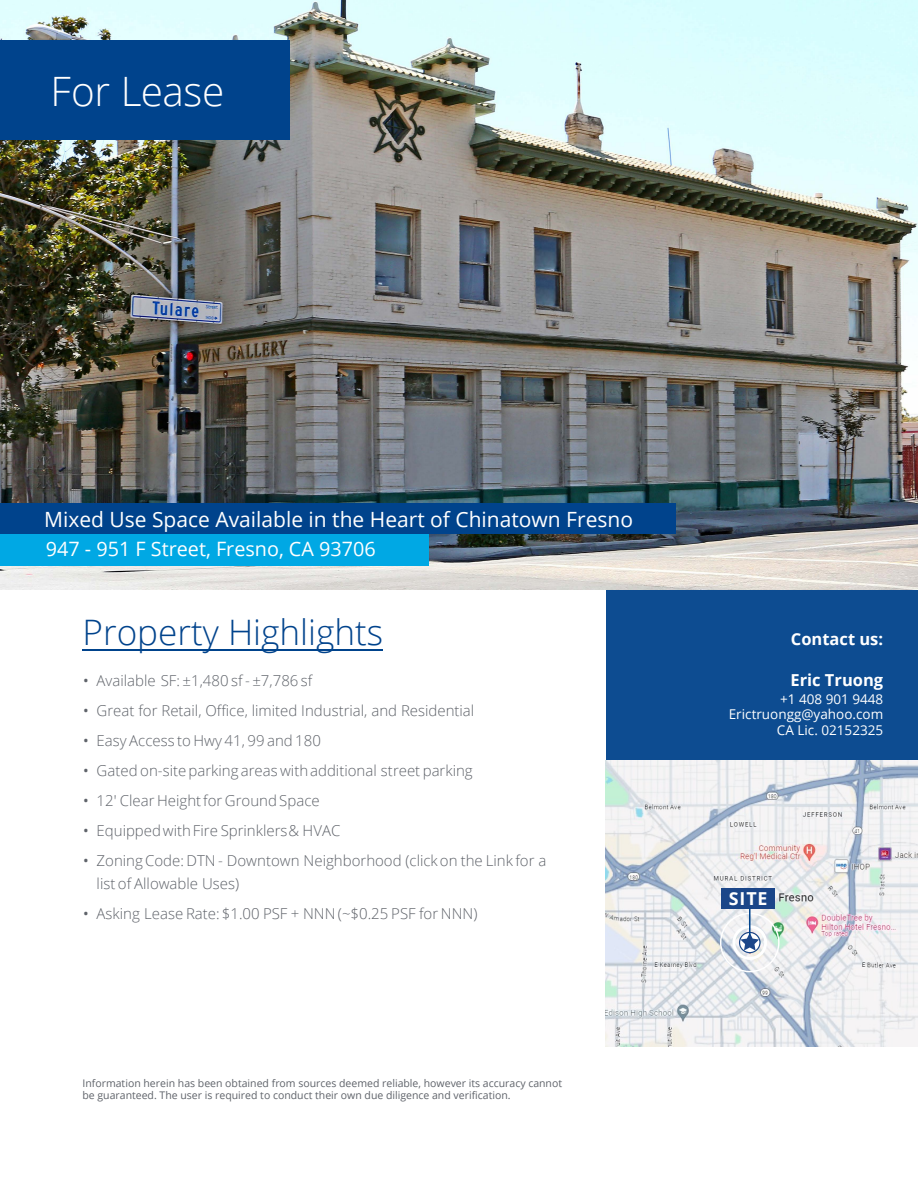
<style>
.page{position:relative;width:918px;height:1188px;background:#fff}
.page>*{position:absolute;margin:0;border:0;box-sizing:border-box;transform-origin:0 0}
.t1{font:300 40.5px "Open Sans";letter-spacing:-.01em;color:#fff}
.t2{font:300 35.1px "Open Sans";color:#00438c}
.t3{font:21px "Open Sans";color:#fff}
.t4{font:19.8px "Open Sans";color:#fff}
.t5{font:700 17.85px "Open Sans";color:#fff}
.t6{font:700 16.5px "Open Sans";color:#fff}
.t7{font:300 15px/22.5px "Open Sans";color:#5f636a}
.t8{font:13.5px/15px "Open Sans";color:#fff;text-align:right}
.t9{font:10.5px/12.6px "Open Sans";color:#5f636a}
.s1{font-weight:400}
</style>
<div class="page">
<div style="left:606px;top:495px;width:312px;height:265px;background:#0d4c91"></div>
<hr style="left:82px;top:650px;width:301px;height:1px;background:#00438c">
<img style="left:0;top:0;width:918px;height:590px">
<div style="left:0;top:40px;width:289px;height:100px;background:#00438c"></div>
<div style="left:0;top:534px;width:429px;height:32px;background:#00a8e4"></div>
<div style="left:0;top:504px;width:675px;height:30px;background:#00438c"></div>
<div style="left:566px;top:915px;width:45px;height:46px;border:2px solid #fff;border-radius:50%"></div>
<img style="left:606px;top:760px;width:311px;height:286px">
<div style="left:720px;top:913px;width:60px;height:59px;border:1px solid #fff;border-radius:50%"></div>
<div style="left:732px;top:925px;width:35px;height:35px;border:3px solid #fff;border-radius:50%"></div>
<div style="left:739px;top:932px;width:22px;height:21px;border:1px solid #194788;border-radius:50%"></div>
<svg style="left:740px;top:933px;width:19px;height:18px"></svg>
<div style="left:722px;top:888px;width:53px;height:20px;background:#1b4689"></div>
<hr style="left:749px;top:908px;width:2px;height:28px;background:#00438c">
<h1 class="t1" style="left:50px;top:63px;width:176px">For Lease</h1>
<h3 class="t3" style="left:44px;top:505px;width:590px">Mixed Use Space Available in the Heart of Chinatown Fresno</h3>
<h3 class="t4" style="left:46px;top:536px;width:331px">947 - 951 F Street, Fresno, CA 93706</h3>
<h2 class="t2" style="left:82px;top:608px;width:302px">Property Highlights</h2>
<p class="t7" style="left:83px;top:669px;width:231px"><span class="s1">•</span> Available SF: ±1,480 sf - ±7,786 sf</p>
<p class="t7" style="left:83px;top:699px;width:393px"><span class="s1">•</span> Great for Retail, Office, limited Industrial, and Residential</p>
<p class="t7" style="left:83px;top:729px;width:239px"><span class="s1">•</span> Easy Access to Hwy 41, 99 and 180</p>
<p class="t7" style="left:83px;top:759px;width:391px"><span class="s1">•</span> Gated on-site parking areas with additional street parking</p>
<p class="t7" style="left:83px;top:789px;width:238px"><span class="s1">•</span> 12' Clear Height for Ground Space</p>
<p class="t7" style="left:83px;top:819px;width:259px"><span class="s1">•</span> Equipped with Fire Sprinklers &amp; HVAC</p>
<p class="t7" style="left:97px;top:849px;width:451px;text-indent:-14px"><span class="s1">•</span> Zoning Code: DTN - Downtown Neighborhood (click on the Link for a list of Allowable Uses)</p>
<p class="t7" style="left:83px;top:902px;width:396px"><span class="s1">•</span> Asking Lease Rate: $1.00 PSF + NNN (~$0.25 PSF for NNN)</p>
<p class="t9" style="left:82px;top:1076px;width:481px">Information herein has been obtained from sources deemed reliable, however its accuracy cannot be guaranteed. The user is required to conduct their own due diligence and verification.</p>
<p class="t6" style="left:791px;top:628px;width:94px">Contact us:</p>
<p class="t6" style="left:790px;top:668px;width:94px">Eric Truong</p>
<p class="t8" style="left:729px;top:691px;width:156px">+1 408 901 9448<br>Erictruongg@yahoo.com</p>
<p class="t8" style="left:777px;top:722px;width:108px">CA Lic. 02152325</p>
<p class="t5" style="left:729px;top:886px;width:40px">SITE</p>
</div>
